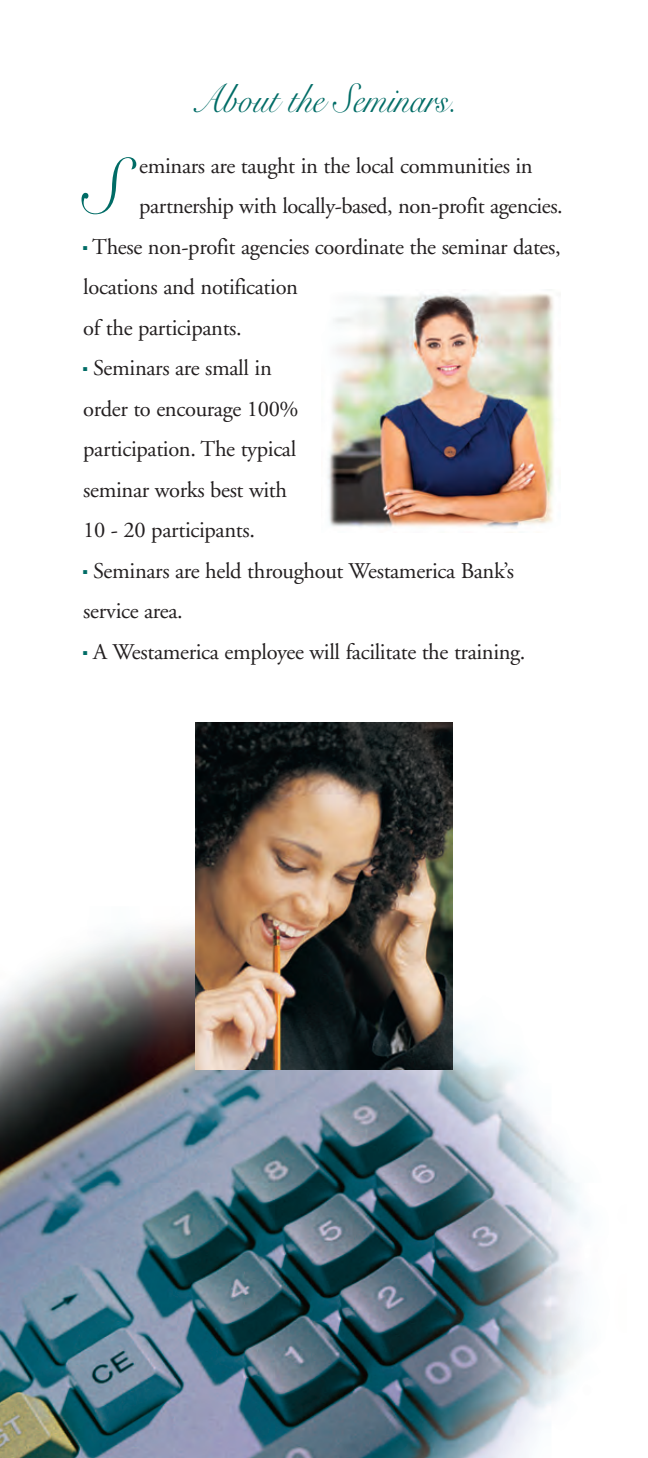
<style>
.page{position:relative;width:648px;height:1458px;background:#fff}
.page>*{position:absolute;margin:0;border:0;box-sizing:border-box;transform-origin:0 0}
.t1{font:78.52px "Snell Roundhand Script";color:#006c66;scale:.85 1}
.t2{font:40.5px "Snell Roundhand Script";color:#006c66;scale:.85 1}
.t3{font:22.5px/40.5px "Adobe Garamond";letter-spacing:-.015em;color:#231f20}
</style>
<div class="page">
<img style="left:328px;top:293px;width:226px;height:235px">
<img style="left:0;top:792px;width:588px;height:666px">
<img style="left:196px;top:722px;width:256px;height:348px">
<h2 class="t2" style="left:191px;top:84px;width:315px">About the Seminars.</h2>
<h1 class="t1" style="left:83px;top:159px;width:45px">S</h1>
<p class="t3" style="left:139px;top:147px;width:425px">eminars are taught in the local communities in partnership with locally-based, non-profit agencies.</p>
<p class="t3" style="left:83px;top:228px;width:479px"><sup>■</sup> These non-profit agencies coordinate the seminar dates, locations and notification<br>of the participants.</p>
<p class="t3" style="left:83px;top:350px;width:217px"><sup>■</sup> Seminars are small in order to encourage 100% participation. The typical seminar works best with<br>10 - 20 participants.</p>
<p class="t3" style="left:83px;top:552px;width:432px"><sup>■</sup> Seminars are held throughout Westamerica Bank’s service area.</p>
<p class="t3" style="left:83px;top:633px;width:444px"><sup>■</sup> A Westamerica employee will facilitate the training.</p>
</div>
